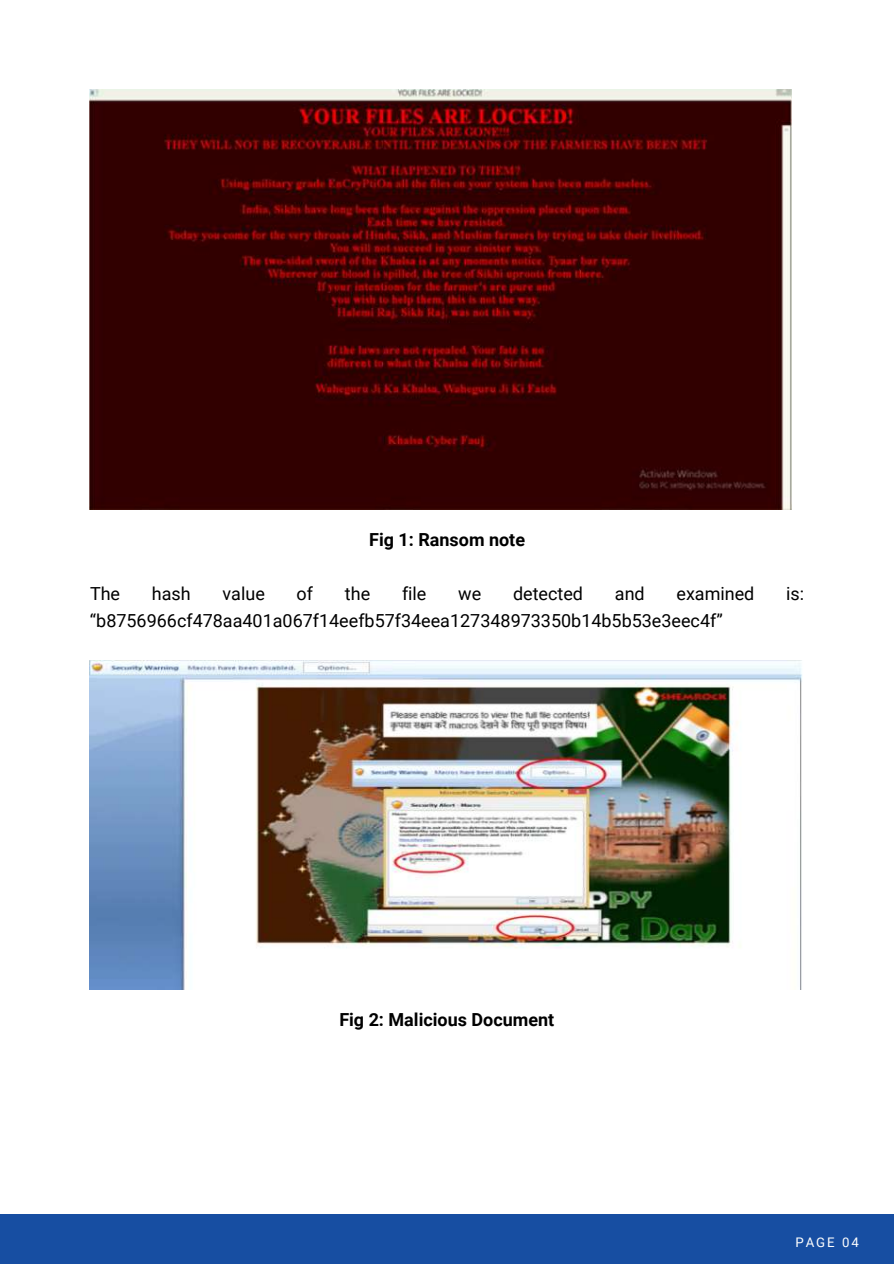
<style>
.page{position:relative;width:894px;height:1264px;background:#fff}
.page>*{position:absolute;margin:0;border:0;box-sizing:border-box;transform-origin:0 0}
.t1{font:18px "Roboto";color:#000}
.t2{font:700 18px "Roboto";color:#000}
.t3{font:13.2px "Roboto";letter-spacing:.15em;color:#fff}
</style>
<div class="page">
<div style="left:0;top:1213px;width:893px;height:50px;background:#174ea2"></div>
<img style="left:89px;top:89px;width:702px;height:420px">
<img style="left:89px;top:660px;width:713px;height:329px">
<p class="t2" style="left:369px;top:527px;width:157px">Fig 1: Ransom note</p>
<p class="t1" style="left:90px;top:581px;width:32px">The</p>
<p class="t1" style="left:152px;top:581px;width:40px">hash</p>
<p class="t1" style="left:222px;top:581px;width:44px">value</p>
<p class="t1" style="left:296px;top:581px;width:18px">of</p>
<p class="t1" style="left:345px;top:581px;width:27px">the</p>
<p class="t1" style="left:402px;top:581px;width:26px">file</p>
<p class="t1" style="left:458px;top:581px;width:25px">we</p>
<p class="t1" style="left:513px;top:581px;width:71px">detected</p>
<p class="t1" style="left:614px;top:581px;width:31px">and</p>
<p class="t1" style="left:676px;top:581px;width:79px">examined</p>
<p class="t1" style="left:786px;top:581px;width:19px">is:</p>
<p class="t1" style="left:90px;top:608px;width:634px">“b8756966cf478aa401a067f14eefb57f34eea127348973350b14b5b53e3eec4f”</p>
<p class="t2" style="left:339px;top:1006px;width:216px">Fig 2: Malicious Document</p>
<p class="t3" style="left:795px;top:1232px;width:65px">PAGE 04</p>
</div>
